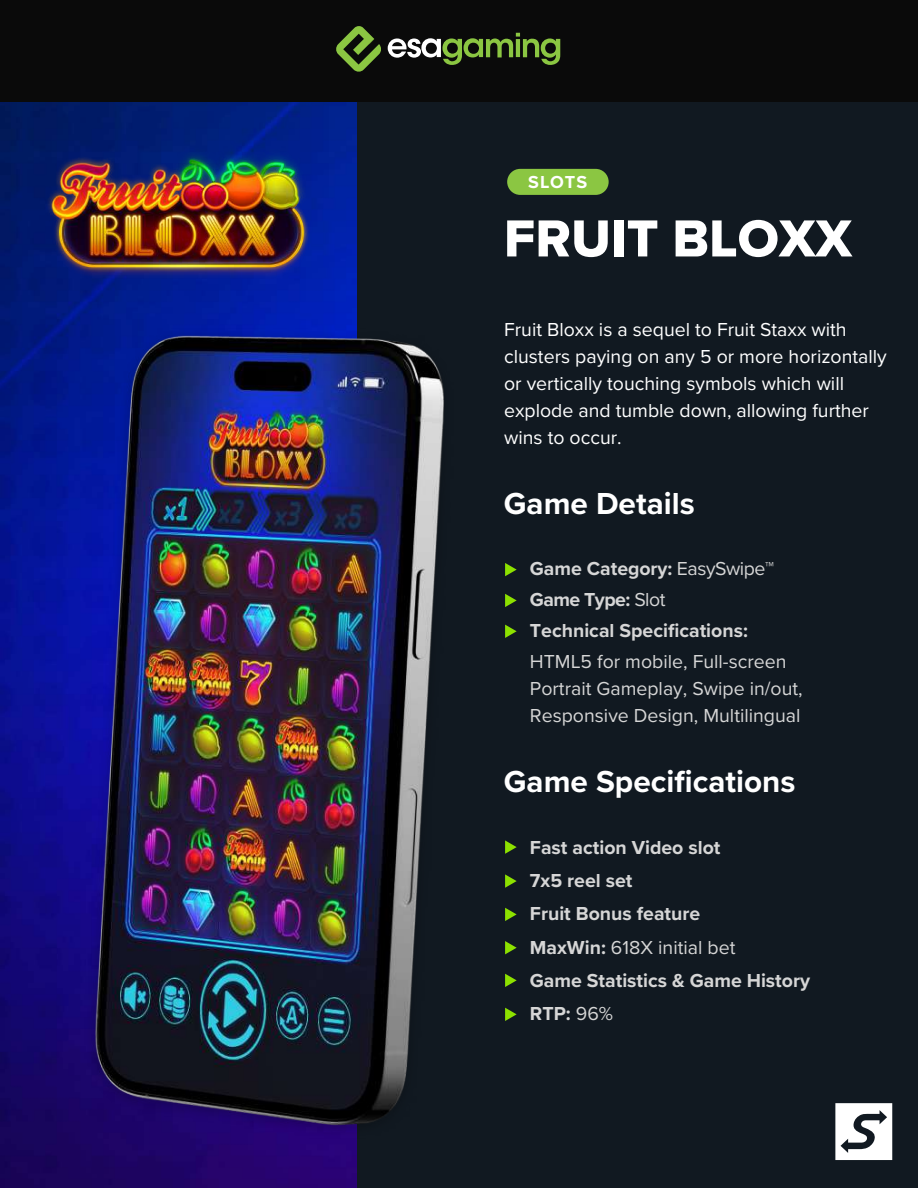
<style>
.page{position:relative;width:918px;height:1188px;background:#111921}
.page>*{position:absolute;margin:0;border:0;box-sizing:border-box;transform-origin:0 0}
.t1{font:54px "Proxima Nova Extrabld";color:#fff}
.t2{font:700 31.5px "Proxima Nova";color:#fff}
.t3{font:19.5px/27px "Proxima Nova";color:#fff}
.t4{font:700 19.5px/30.9px "Proxima Nova";color:#d6d6d6}
.t5{font:19.5px/27px "Proxima Nova";color:#d6d6d6}
.t6{font:700 18px "Proxima Nova";letter-spacing:.055em;color:#fff}
.s1{font-weight:400}
.s2{font-weight:700}
</style>
<div class="page">
<svg style="left:835px;top:1103px;width:57px;height:57px"></svg>
<img style="left:0;top:102px;width:356px;height:1086px">
<svg style="left:505px;top:563px;width:12px;height:13px"></svg>
<svg style="left:505px;top:594px;width:12px;height:13px"></svg>
<svg style="left:505px;top:625px;width:12px;height:13px"></svg>
<div style="left:507px;top:169px;width:102px;height:26px;background:#8bc642;border-radius:13px"></div>
<svg style="left:505px;top:840px;width:12px;height:14px"></svg>
<svg style="left:505px;top:974px;width:12px;height:13px"></svg>
<svg style="left:505px;top:941px;width:12px;height:13px"></svg>
<svg style="left:505px;top:874px;width:12px;height:14px"></svg>
<svg style="left:505px;top:1008px;width:12px;height:13px"></svg>
<svg style="left:505px;top:908px;width:12px;height:13px"></svg>
<div style="left:0;top:0;width:918px;height:102px;background:#0a0a0a"></div>
<svg style="left:336px;top:26px;width:45px;height:46px"></svg>
<svg style="left:388px;top:33px;width:172px;height:32px"></svg>
<img style="left:0;top:313px;width:444px;height:838px">
<img style="left:43px;top:146px;width:274px;height:141px">
<p class="t6" style="left:528px;top:168px;width:61px">SLOTS</p>
<h1 class="t1" style="left:504px;top:198px;width:350px">FRUIT BLOXX</h1>
<p class="t3" style="left:504px;top:315px;width:384px">Fruit Bloxx is a sequel to Fruit Staxx with clusters paying on any 5 or more horizontally or vertically touching symbols which will explode and tumble down, allowing further wins to occur.</p>
<h2 class="t2" style="left:504px;top:480px;width:192px">Game Details</h2>
<p class="t4" style="left:530px;top:553px;width:246px">Game Category: <span class="s1">EasySwipe™<br></span>Game Type: <span class="s1">Slot<br></span>Technical Specifications:</p>
<p class="t5" style="left:530px;top:647px;width:274px">HTML5 for mobile, Full-screen<br>Portrait Gameplay, Swipe in/out,<br>Responsive Design, Multilingual</p>
<h2 class="t2" style="left:504px;top:758px;width:293px">Game Specifications</h2>
<p class="t4" style="left:530px;top:831px;width:192px">Fast action Video slot</p>
<p class="t4" style="left:530px;top:865px;width:104px">7x5 reel set</p>
<p class="t4" style="left:530px;top:898px;width:172px">Fruit Bonus feature</p>
<p class="t5" style="left:530px;top:933px;width:207px"><span class="s2">MaxWin:</span> 618X initial bet</p>
<p class="t4" style="left:530px;top:965px;width:282px">Game Statistics &amp; Game History</p>
<p class="t4" style="left:530px;top:998px;width:85px">RTP: <span class="s1">96%</span></p>
</div>
